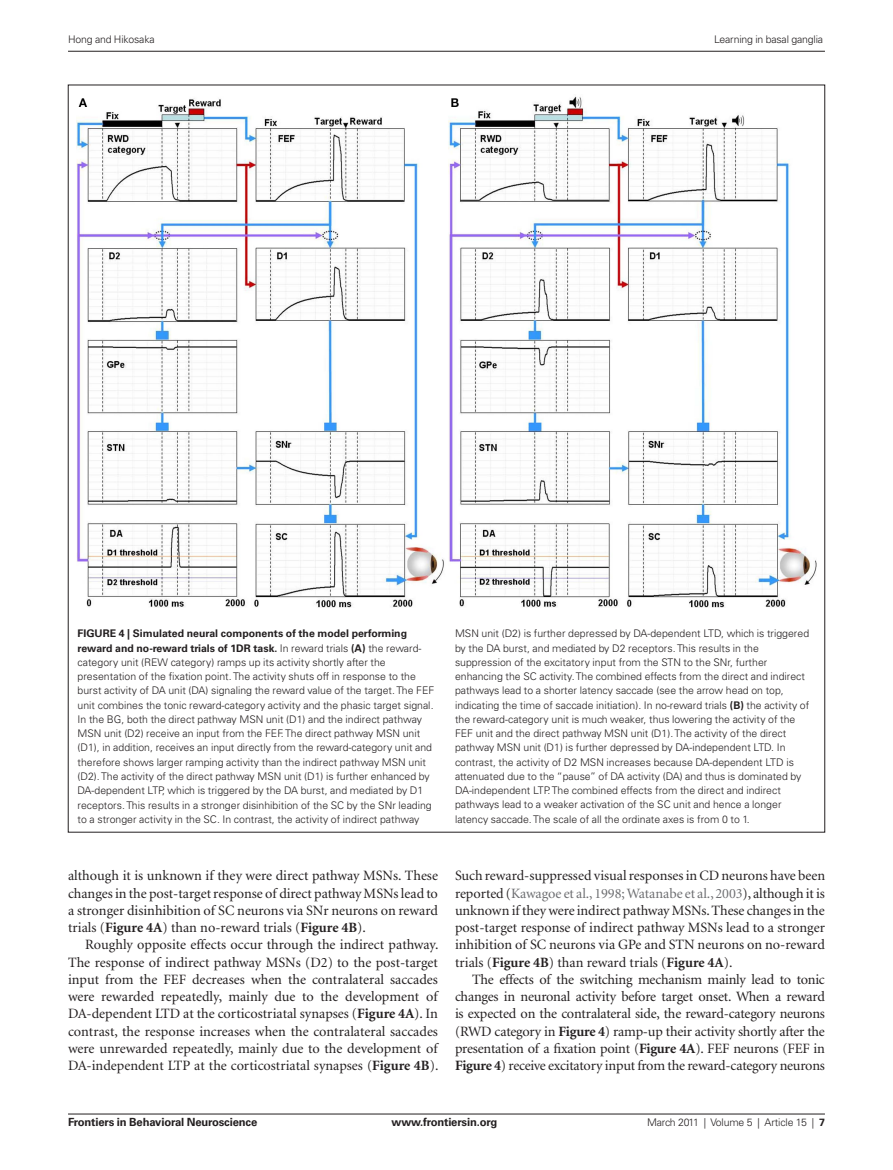
<style>
.page{position:relative;width:893px;height:1170px;background:#fff}
.page>*{position:absolute;margin:0;border:0;box-sizing:border-box;transform-origin:0 0}
.t1{font:14.25px/17.2px "Minion";color:#231f20;text-align:justify}
.t2{font:700 11.25px "Univers";letter-spacing:-.015em;color:#231f20}
.t3{font:300 10.5px/14.2px "Univers";color:#231f20}
.s1{font-weight:700}
.s2{color:#6c6d70}
</style>
<div class="page">
<img style="left:77px;top:96px;width:739px;height:511px">
<hr style="left:68px;top:1113px;width:757px;height:1px;background:#231f20">
<hr style="left:68px;top:51px;width:757px;height:1px;background:#231f20">
<p class="t3" style="left:68px;top:32px;width:88px">Hong and Hikosaka</p>
<p class="t3" style="left:714px;top:32px;width:111px">Learning in basal ganglia</p>
<p class="t3" style="left:78px;top:626px;width:358px"><span class="s1">Figure 4 | Simulated neural components of the model performing reward and no-reward trials of 1DR task.</span> In reward trials <span class="s1">(A)</span> the reward&shy;category unit (REW category) ramps up its activity shortly after the presentation of the fixation point. The activity shuts off in response to the burst activity of DA unit (DA) signaling the reward value of the target. The FEF unit combines the tonic reward-category activity and the phasic target signal.<br>In the BG, both the direct pathway MSN unit (D1) and the indirect pathway MSN unit (D2) receive an input from the FEF. The direct pathway MSN unit (D1), in addition, receives an input directly from the reward-category unit and therefore shows larger ramping activity than the indirect pathway MSN unit (D2). The activity of the direct pathway MSN unit (D1) is further enhanced by DA-dependent LTP, which is triggered by the DA burst, and mediated by D1 receptors. This results in a stronger disinhibition of the SC by the SNr leading to a stronger activity in the SC. In contrast, the activity of indirect pathway</p>
<p class="t3" style="left:455px;top:626px;width:356px">MSN unit (D2) is further depressed by DA-dependent LTD, which is triggered by the DA burst, and mediated by D2 receptors. This results in the suppression of the excitatory input from the STN to the SNr, further enhancing the SC activity. The combined effects from the direct and indirect pathways lead to a shorter latency saccade (see the arrow head on top, indicating the time of saccade initiation). In no-reward trials <span class="s1">(B)</span> the activity of the reward-category unit is much weaker, thus lowering the activity of the FEF unit and the direct pathway MSN unit (D1). The activity of the direct pathway MSN unit (D1) is further depressed by DA-independent LTD. In contrast, the activity of D2 MSN increases because DA-dependent LTD is attenuated due to the “pause” of DA activity (DA) and thus is dominated by DA-independent LTP. The combined effects from the direct and indirect pathways lead to a weaker activation of the SC unit and hence a longer latency saccade. The scale of all the ordinate axes is from 0 to 1.</p>
<p class="t1" style="left:68px;top:867px;width:371px">although it is unknown if they were direct pathway MSNs. These changes in the post-target response of direct pathway MSNs lead to a stronger disinhibition of SC neurons via SNr neurons on reward trials (<span class="s1">Figure 4A</span>) than no-reward trials (<span class="s1">Figure 4B</span>).</p>
<p class="t1" style="left:68px;top:936px;width:372px;text-indent:17px">Roughly opposite effects occur through the indirect pathway.<br>The response of indirect pathway MSNs (D2) to the post-target input from the FEF decreases when the contralateral saccades were rewarded repeatedly, mainly due to the development of DA-dependent LTD at the corticostriatal synapses (<span class="s1">Figure 4A</span>). In contrast, the response increases when the contralateral saccades were unrewarded repeatedly, mainly due to the development of DA-independent LTP at the corticostriatal synapses (<span class="s1">Figure 4B</span>).</p>
<p class="t1" style="left:455px;top:867px;width:372px">Such reward-suppressed visual responses in CD neurons have been reported (<span class="s2">Kawagoe et al., 1998; Watanabe et al., 2003</span>), although it is unknown if they were indirect pathway MSNs. These changes in the post-target response of indirect pathway MSNs lead to a stronger inhibition of SC neurons via GPe and STN neurons on no-reward trials (<span class="s1">Figure 4B</span>) than reward trials (<span class="s1">Figure 4A</span>).</p>
<p class="t1" style="left:455px;top:971px;width:371px;text-indent:17px">The effects of the switching mechanism mainly lead to tonic changes in neuronal activity before target onset. When a reward is expected on the contralateral side, the reward-category neurons (RWD category in <span class="s1">Figure 4</span>) ramp-up their activity shortly after the presentation of a fixation point (<span class="s1">Figure 4A</span>). FEF neurons (FEF in <span class="s1">Figure 4</span>) receive excitatory input from the reward-category neurons</p>
<p class="t2" style="left:68px;top:1115px;width:191px">Frontiers in Behavioral Neuroscience</p>
<p class="t2" style="left:392px;top:1115px;width:107px">www.frontiersin.org</p>
<p class="t3" style="left:647px;top:1115px;width:179px">March 2011 | Volume 5 | Article 15 | <span class="s1">7</span></p>
</div>
